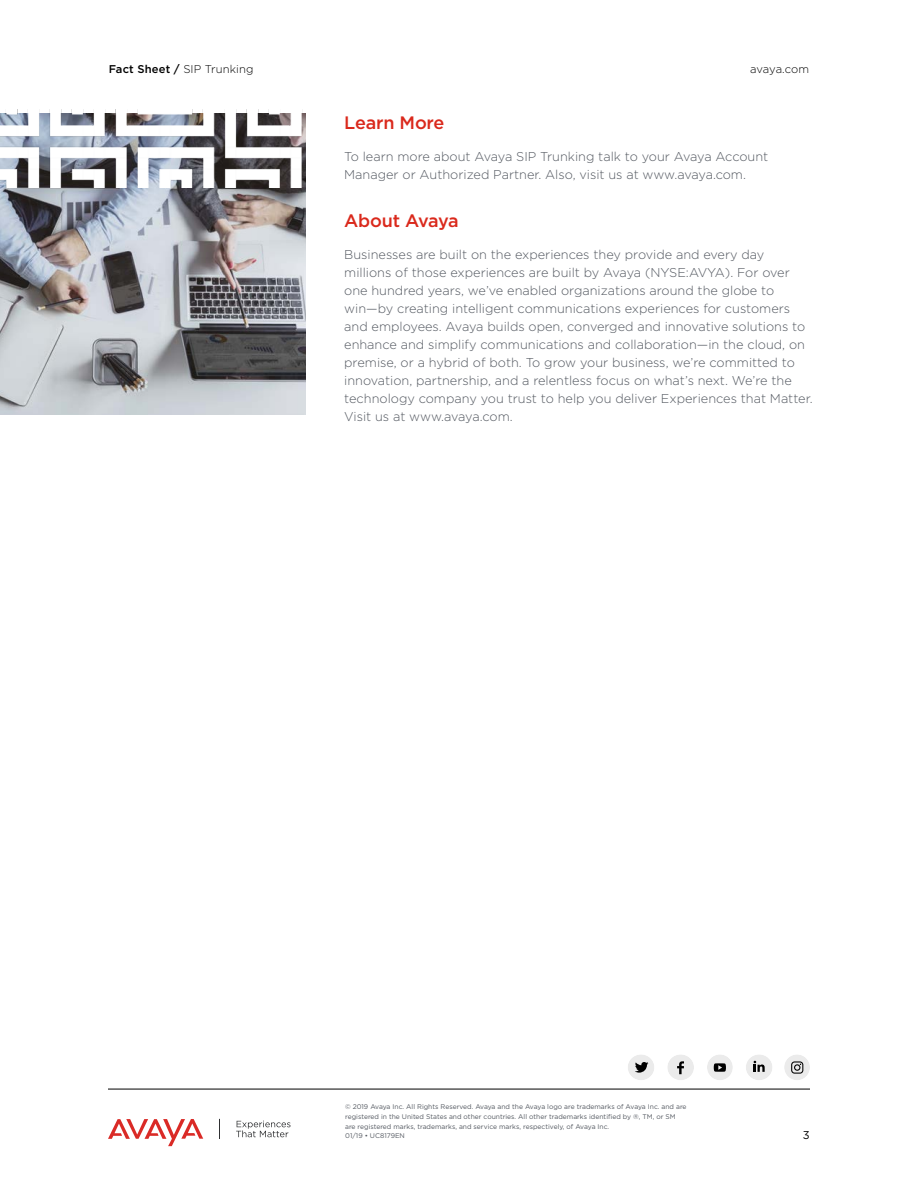
<style>
.page{position:relative;width:918px;height:1188px;background:#fff}
.page>*{position:absolute;margin:0;border:0;box-sizing:border-box;transform-origin:0 0}
.Body_Header{font:500 18px "Gotham";letter-spacing:-.01em;color:#da291c}
.Body_Copy{font:300 12.75px/18px "Gotham";color:#535860}
.Header_copy{font:300 11.25px "Gotham";letter-spacing:.01em;color:#000}
.Header_copy-2{font:300 11.25px "Gotham";letter-spacing:-.01em;color:#000}
.Footer__page_number{font:11.25px "Gotham";color:#000}
.Legal{font:6.75px/9.8px "Gotham";color:#535860}
.s1{font-weight:500}
</style>
<div class="page">
<img style="left:0;top:187px;width:306px;height:228px">
<hr style="left:108px;top:1089px;width:702px;height:1px;background:#000">
<div style="left:628px;top:1054px;width:26px;height:26px;background:#ebebeb;border-radius:50%"></div>
<svg style="left:635px;top:1062px;width:13px;height:11px"></svg>
<div style="left:667px;top:1054px;width:27px;height:26px;background:#ebebeb;border-radius:50%"></div>
<svg style="left:677px;top:1061px;width:7px;height:13px"></svg>
<div style="left:746px;top:1054px;width:26px;height:26px;background:#ebebeb;border-radius:50%"></div>
<svg style="left:754px;top:1061px;width:11px;height:11px"></svg>
<div style="left:707px;top:1054px;width:26px;height:26px;background:#ebebeb;border-radius:50%"></div>
<svg style="left:714px;top:1063px;width:12px;height:9px"></svg>
<div style="left:784px;top:1054px;width:26px;height:26px;background:#ebebeb;border-radius:50%"></div>
<svg style="left:791px;top:1061px;width:12px;height:13px"></svg>
<img style="left:0;top:110px;width:306px;height:77px">
<svg style="left:108px;top:1119px;width:95px;height:27px"></svg>
<svg style="left:236px;top:1121px;width:55px;height:16px"></svg>
<svg style="left:219px;top:1119px;width:1px;height:20px"></svg>
<p class="Header_copy" style="left:109px;top:63px;width:146px"><span class="s1">Fact Sheet /</span> SIP Trunking</p>
<p class="Header_copy-2" style="left:750px;top:63px;width:60px">avaya.com</p>
<p class="Body_Header" style="left:344px;top:112px;width:102px">Learn More</p>
<p class="Body_Copy" style="left:344px;top:147px;width:426px">To learn more about Avaya SIP Trunking talk to your Avaya Account<br>Manager or Authorized Partner. Also, visit us at www.avaya.com.</p>
<p class="Body_Header" style="left:344px;top:211px;width:116px">About Avaya</p>
<p class="Body_Copy" style="left:344px;top:245px;width:470px">Businesses are built on the experiences they provide and every day millions of those experiences are built by Avaya (NYSE:AVYA). For over one hundred years, we’ve enabled organizations around the globe to win—by creating intelligent communications experiences for customers and employees. Avaya builds open, converged and innovative solutions to enhance and simplify communications and collaboration—in the cloud, on premise, or a hybrid of both. To grow your business, we’re committed to innovation, partnership, and a relentless focus on what’s next. We’re the technology company you trust to help you deliver Experiences that Matter.<br>Visit us at www.avaya.com.</p>
<p class="Legal" style="left:345px;top:1102px;width:343px">© 2019 Avaya Inc. All Rights Reserved. Avaya and the Avaya logo are trademarks of Avaya Inc. and are registered in the United States and other countries. All other trademarks identified by ®, TM, or SM are registered marks, trademarks, and service marks, respectively, of Avaya Inc.</p>
<p class="Legal" style="left:345px;top:1131px;width:61px">01/19 • UC8179EN</p>
<p class="Footer__page_number" style="left:803px;top:1129px;width:8px">3</p>
</div>
